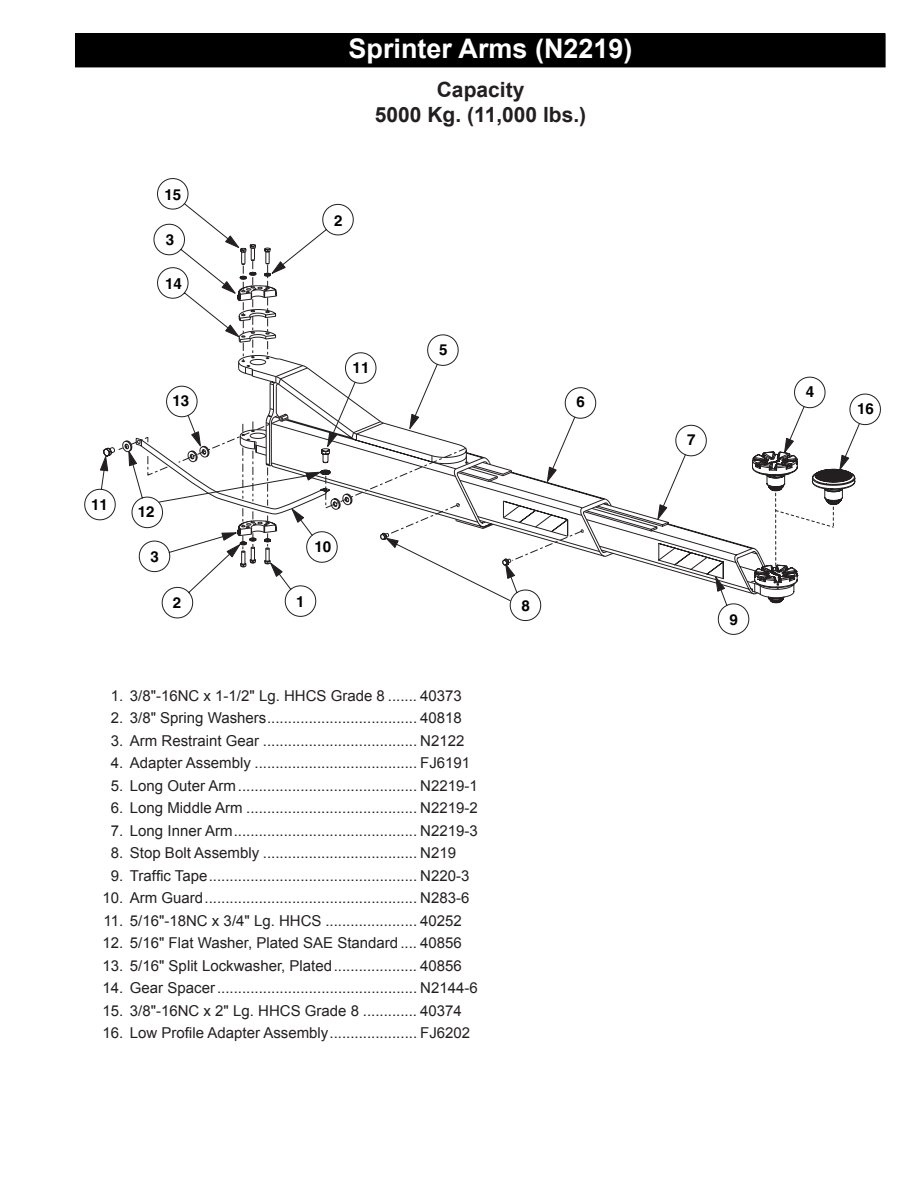
<style>
.page{position:relative;width:918px;height:1188px;background:#fff}
.page>*{position:absolute;margin:0;border:0;box-sizing:border-box;transform-origin:0 0}
.t1{font:700 27px "Arial";color:#fff}
.t2{font:700 21px "Arial";color:#231f20}
.t3{font:700 15.15px "Helvetica";color:#000}
.t4{font:15px "Arial";color:#231f20}
</style>
<div class="page">
<div style="left:75px;top:34px;width:810px;height:33px;background:#000"></div>
<svg style="left:84px;top:178px;width:797px;height:457px"></svg>
<p class="t1" style="left:349px;top:30px;width:286px">Sprinter Arms (N2219)</p>
<p class="t3" style="left:164px;top:185px;width:18px">15</p>
<p class="t3" style="left:166px;top:231px;width:10px">3</p>
<p class="t3" style="left:165px;top:274px;width:18px">14</p>
<p class="t3" style="left:172px;top:392px;width:18px">13</p>
<p class="t2" style="left:437px;top:76px;width:89px">Capacity</p>
<p class="t2" style="left:375px;top:101px;width:213px">5000 Kg. (11,000 lbs.)</p>
<p class="t3" style="left:334px;top:211px;width:10px">2</p>
<p class="t3" style="left:353px;top:358px;width:18px">11</p>
<p class="t3" style="left:439px;top:340px;width:10px">5</p>
<p class="t3" style="left:577px;top:393px;width:10px">6</p>
<p class="t3" style="left:91px;top:495px;width:18px">11</p>
<p class="t3" style="left:138px;top:502px;width:18px">12</p>
<p class="t3" style="left:150px;top:547px;width:10px">3</p>
<p class="t3" style="left:314px;top:538px;width:18px">10</p>
<p class="t3" style="left:173px;top:593px;width:10px">2</p>
<p class="t3" style="left:296px;top:592px;width:10px">1</p>
<p class="t3" style="left:521px;top:596px;width:10px">8</p>
<p class="t4" style="left:111px;top:686px;width:353px">1. 3/8"-16NC x 1-1/2" Lg. HHCS Grade 8 ....... 40373</p>
<p class="t4" style="left:111px;top:708px;width:353px">2. 3/8" Spring Washers .................................... 40818</p>
<p class="t4" style="left:111px;top:731px;width:355px">3. Arm Restraint Gear ..................................... N2122</p>
<p class="t4" style="left:111px;top:753px;width:361px">4. Adapter Assembly ....................................... FJ6191</p>
<p class="t4" style="left:111px;top:776px;width:369px">5. Long Outer Arm ........................................... N2219-1</p>
<p class="t4" style="left:111px;top:798px;width:369px">6. Long Middle Arm ......................................... N2219-2</p>
<p class="t4" style="left:111px;top:821px;width:369px">7. Long Inner Arm ............................................ N2219-3</p>
<p class="t4" style="left:111px;top:843px;width:347px">8. Stop Bolt Assembly ..................................... N219</p>
<p class="t4" style="left:111px;top:866px;width:360px">9. Traffic Tape .................................................. N220-3</p>
<p class="t4" style="left:102px;top:888px;width:369px">10. Arm Guard ................................................... N283-6</p>
<p class="t4" style="left:103px;top:911px;width:360px">11. 5/16"-18NC x 3/4" Lg. HHCS ...................... 40252</p>
<p class="t4" style="left:102px;top:933px;width:361px">12. 5/16" Flat Washer, Plated SAE Standard .... 40856</p>
<p class="t4" style="left:102px;top:956px;width:361px">13. 5/16" Split Lockwasher, Plated .................... 40856</p>
<p class="t4" style="left:102px;top:978px;width:377px">14. Gear Spacer ................................................ N2144-6</p>
<p class="t4" style="left:102px;top:1001px;width:361px">15. 3/8"-16NC x 2" Lg. HHCS Grade 8 ............. 40374</p>
<p class="t4" style="left:102px;top:1023px;width:369px">16. Low Profile Adapter Assembly ..................... FJ6202</p>
<p class="t3" style="left:687px;top:430px;width:10px">7</p>
<p class="t3" style="left:729px;top:610px;width:10px">9</p>
<p class="t3" style="left:806px;top:382px;width:10px">4</p>
<p class="t3" style="left:857px;top:399px;width:18px">16</p>
</div>
